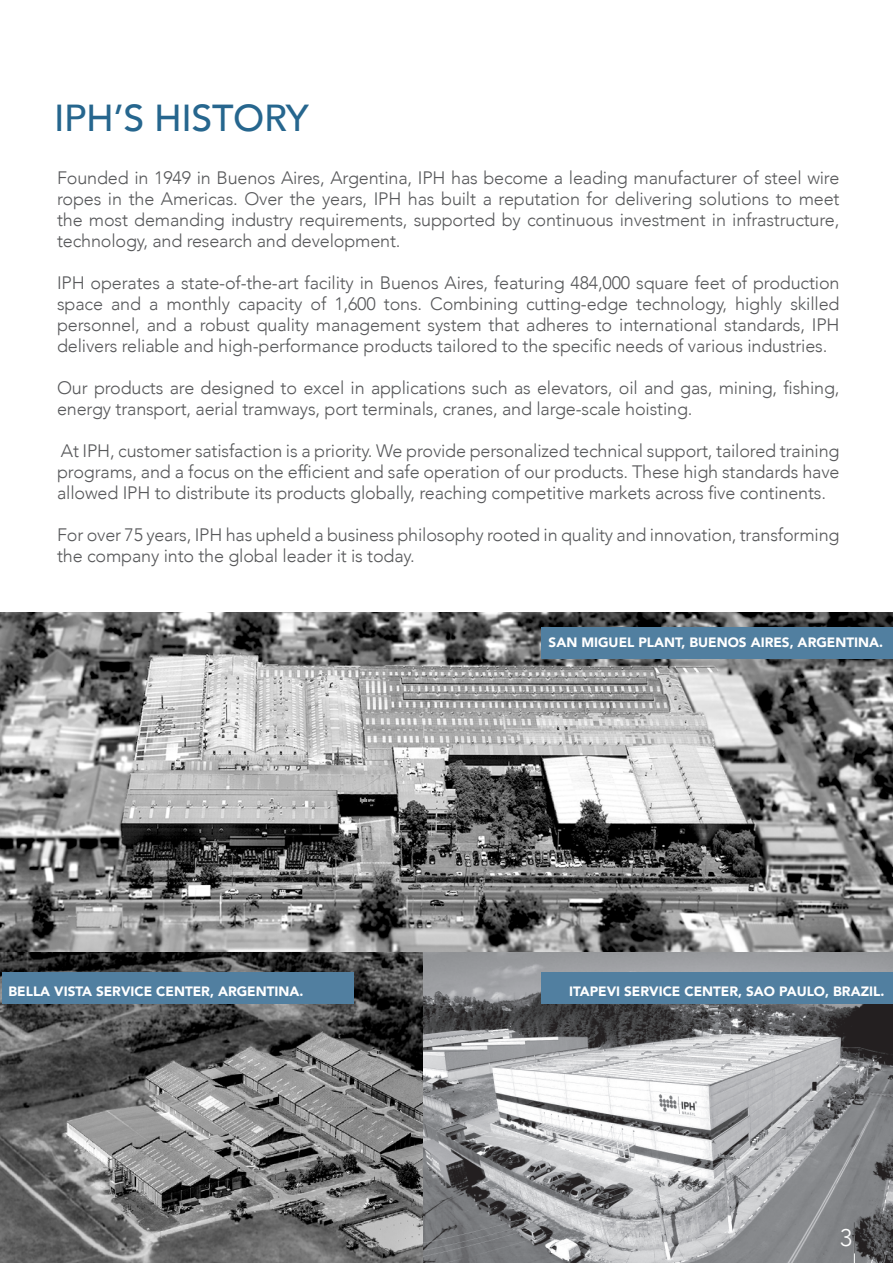
<style>
.page{position:relative;width:893px;height:1263px;background:#fff}
.page>*{position:absolute;margin:0;border:0;box-sizing:border-box;transform-origin:0 0}
.t1{font:500 37.5px "Avenir";letter-spacing:-.01em;color:#26668e}
.t2{font:300 24px "Avenir";color:#fff}
.t3{font:300 18px/21px "Avenir";letter-spacing:-.01em;color:#57585a;text-align:justify}
.t4{font:900 13.5px "Avenir";color:#fff}
</style>
<div class="page">
<img style="left:0;top:612px;width:893px;height:340px">
<img style="left:0;top:952px;width:893px;height:311px">
<div style="left:542px;top:627px;width:351px;height:31px;background:#517fa0"></div>
<div style="left:542px;top:972px;width:351px;height:31px;background:#517fa0"></div>
<div style="left:2px;top:972px;width:352px;height:31px;background:#517fa0"></div>
<hr style="left:854px;top:1222px;width:1px;height:31px;background:#57585a">
<p class="t1" style="left:54px;top:86px;width:256px">IPH’S HISTORY</p>
<p class="t3" style="left:57px;top:167px;width:784px">Founded in 1949 in Buenos Aires, Argentina, IPH has become a leading manufacturer of steel wire ropes in the Americas. Over the years, IPH has built a reputation for delivering solutions to meet the most demanding industry requirements, supported by continuous investment in infrastructure, technology, and research and development.</p>
<p class="t3" style="left:57px;top:272px;width:784px">IPH operates a state-of-the-art facility in Buenos Aires, featuring 484,000 square feet of production space and a monthly capacity of 1,600 tons. Combining cutting-edge technology, highly skilled personnel, and a robust quality management system that adheres to international standards, IPH delivers reliable and high-performance products tailored to the specific needs of various industries.</p>
<p class="t3" style="left:57px;top:377px;width:784px">Our products are designed to excel in applications such as elevators, oil and gas, mining, fishing, energy transport, aerial tramways, port terminals, cranes, and large-scale hoisting.</p>
<p class="t3" style="left:57px;top:440px;width:784px">At IPH, customer satisfaction is a priority. We provide personalized technical support, tailored training programs, and a focus on the efficient and safe operation of our products. These high standards have allowed IPH to distribute its products globally, reaching competitive markets across five continents.</p>
<p class="t3" style="left:57px;top:524px;width:784px">For over 75 years, IPH has upheld a business philosophy rooted in quality and innovation, transforming the company into the global leader it is today.</p>
<p class="t4" style="left:549px;top:631px;width:336px">SAN MIGUEL PLANT, BUENOS AIRES, ARGENTINA.</p>
<p class="t4" style="left:9px;top:979px;width:297px">BELLA VISTA SERVICE CENTER, ARGENTINA.</p>
<p class="t4" style="left:569px;top:979px;width:317px">ITAPEVI SERVICE CENTER, SAO PAULO, BRAZIL.</p>
<p class="t2" style="left:840px;top:1224px;width:14px">3</p>
</div>
